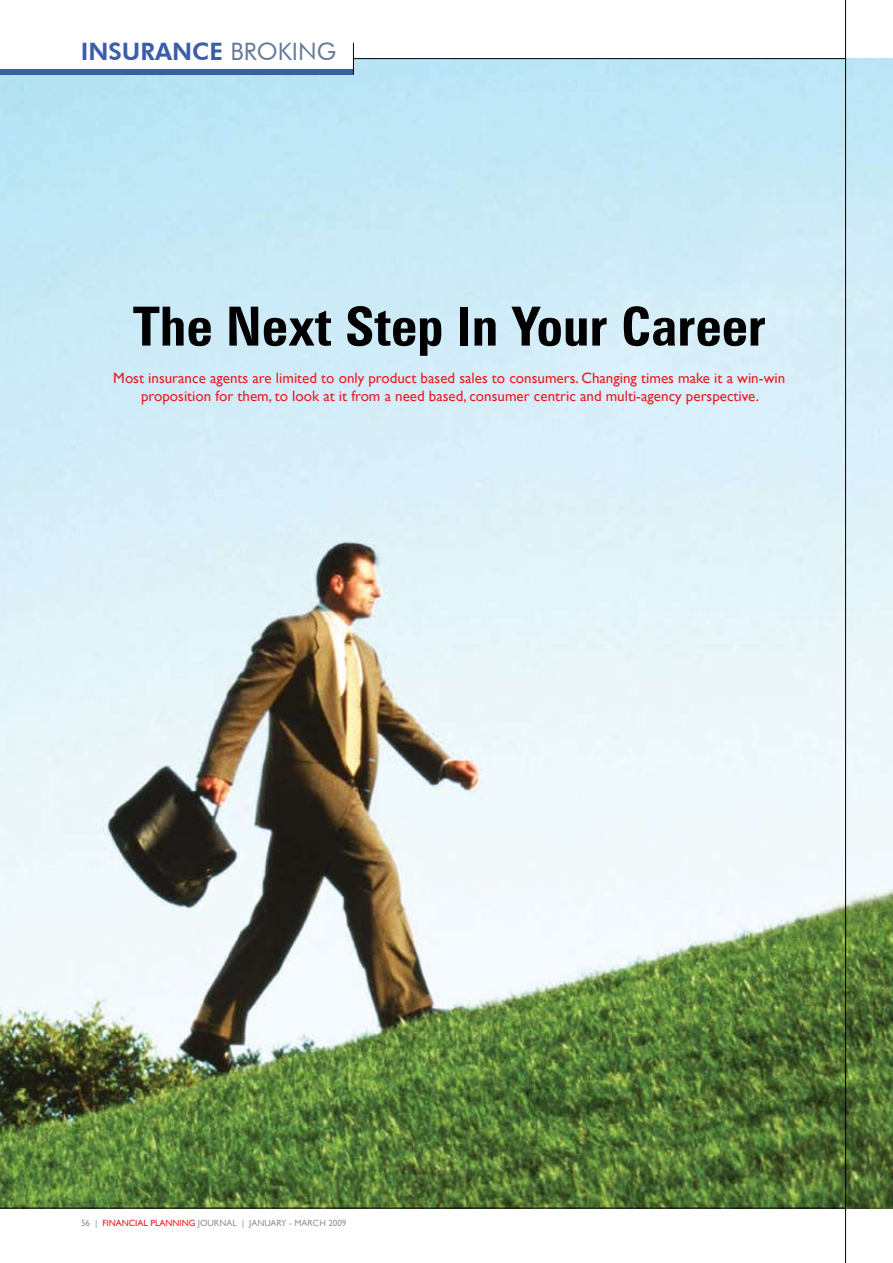
<style>
.page{position:relative;width:893px;height:1263px;background:#fff}
.page>*{position:absolute;margin:0;border:0;box-sizing:border-box;transform-origin:0 0}
.t1{font:700 condensed 54px "Zurich BT";color:#000}
.t2{font:800 24px "Futura BT";color:#3c5daa}
.t3{font:15px/18px "Gill Sans";color:#ed1c24;text-align:center}
.t4{font:9px "Gill Sans";color:#939598}
.t5{font:9px "Gill Sans";color:#ed1c24}
.s1{font-weight:400;color:#647b98}
.s2{color:#939598}
.s3{color:#ed1c24}
</style>
<div class="page">
<img style="left:0;top:59px;width:893px;height:1149px">
<hr style="left:0;top:1208px;width:846px;height:1px;background:#000">
<hr style="left:845px;top:0;width:1px;height:1263px;background:#000">
<div style="left:0;top:49px;width:354px;height:24px;background:#fff"></div>
<div style="left:0;top:69px;width:353px;height:5px;background:#3c5daa"></div>
<hr style="left:353px;top:58px;width:493px;height:1px;background:#000">
<hr style="left:353px;top:43px;width:1px;height:31px;background:#000">
<h2 class="t2" style="left:81px;top:37px;width:257px">INSURANCE <span class="s1">BROKING</span></h2>
<h1 class="t1" style="left:133px;top:294px;width:635px">The Next Step In Your Career</h1>
<p class="t3" style="left:113px;top:370px;width:673px">Most insurance agents are limited to only product based sales to consumers. Changing times make it a win-win proposition for them, to look at it from a need based, consumer centric and multi-agency perspective.</p>
<p class="t5" style="left:81px;top:1218px;width:98px"><span class="s2">56 |</span> Financ ial PlanNIN</p>
<p class="t4" style="left:189px;top:1218px;width:38px"><span class="s3">G</span> JOURNAL</p>
<p class="t4" style="left:242px;top:1218px;width:106px">| JAN UARY - MARCH 2009</p>
</div>
